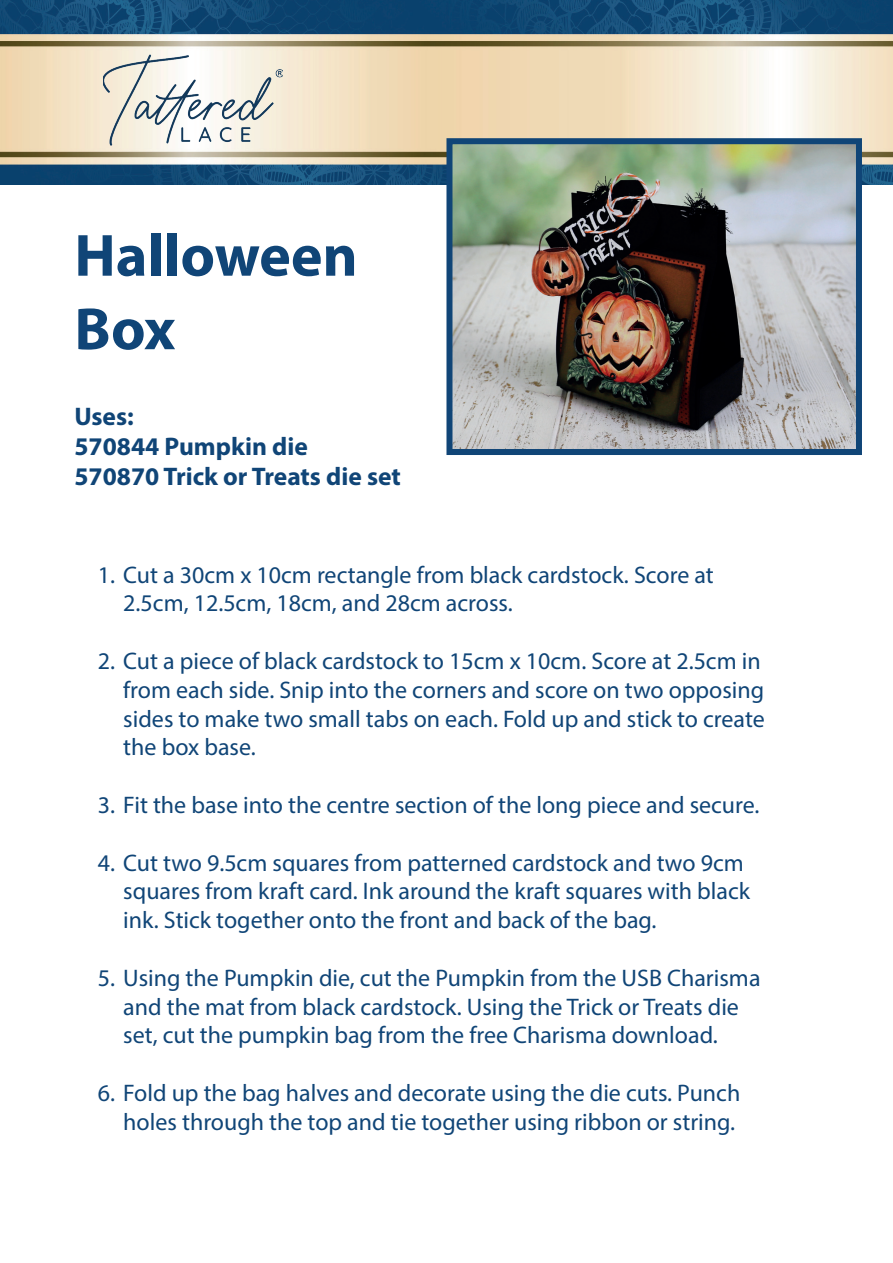
<style>
.page{position:relative;width:893px;height:1263px;background:#fff}
.page>*{position:absolute;margin:0;border:0;box-sizing:border-box;transform-origin:0 0}
.t1{font:700 60px/73.5px "Myriad Pro";color:#104577}
.t2{font:700 25.5px/30px "Myriad Pro";color:#104577}
.t3{font:24px/28.8px "Myriad Pro";color:#104577}
</style>
<div class="page">
<img style="left:0;top:0;width:893px;height:185px">
<img style="left:103px;top:36px;width:179px;height:128px">
<img style="left:453px;top:145px;width:402px;height:303px">
<div style="left:446px;top:138px;width:416px;height:317px;border:6px solid #104577"></div>
<h1 class="t1" style="left:74px;top:217px;width:285px">Halloween<br>Box</h1>
<p class="t2" style="left:74px;top:400px;width:328px">Uses:<br>570844 Pumpkin die<br>570870 Trick or Treats die set</p>
<p class="t3" style="left:123px;top:560px;width:592px;text-indent:-26px">1. Cut a 30cm x 10cm rectangle from black cardstock. Score at<br>2.5cm, 12.5cm, 18cm, and 28cm across.</p>
<p class="t3" style="left:123px;top:646px;width:643px;text-indent:-26px">2. Cut a piece of black cardstock to 15cm x 10cm. Score at 2.5cm in from each side. Snip into the corners and score on two opposing sides to make two small tabs on each. Fold up and stick to create the box base.</p>
<p class="t3" style="left:98px;top:790px;width:663px">3. Fit the base into the centre section of the long piece and secure.</p>
<p class="t3" style="left:123px;top:848px;width:628px;text-indent:-26px">4. Cut two 9.5cm squares from patterned cardstock and two 9cm squares from kraft card. Ink around the kraft squares with black ink. Stick together onto the front and back of the bag.</p>
<p class="t3" style="left:123px;top:963px;width:639px;text-indent:-26px">5. Using the Pumpkin die, cut the Pumpkin from the USB Charisma and the mat from black cardstock. Using the Trick or Treats die set, cut the pumpkin bag from the free Charisma download.</p>
<p class="t3" style="left:98px;top:1078px;width:644px;text-align:right">6. Fold up the bag halves and decorate using the die cuts. Punch holes through the top and tie together using ribbon or string.</p>
</div>
